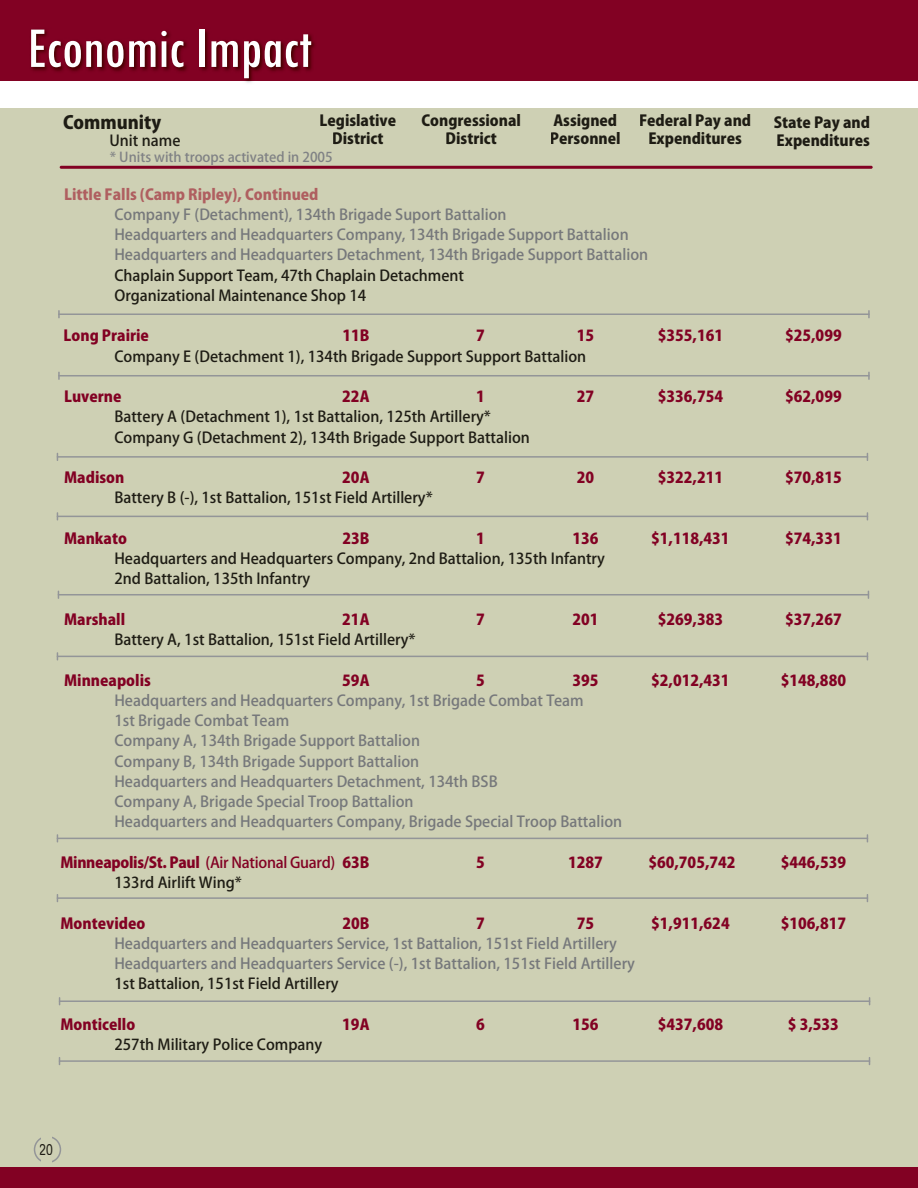
<style>
.page{position:relative;width:918px;height:1188px;background:#fff}
.page>*{position:absolute;margin:0;border:0;box-sizing:border-box;transform-origin:0 0}
.t1{font:condensed 60px "Tw Cen";letter-spacing:-.01em;color:#fff}
.t2{font:800 18px "Koz Go Pro";color:#1e1c14}
.t3{font:500 15px/20.2px "Koz Go Pro";color:#76787b}
.t4{font:500 15px/20.2px "Koz Go Pro";color:#1e1c14}
.t5{font:800 15px "Koz Go Pro";color:#820123}
.t6{font:800 15px/18px "Koz Go Pro";color:#1e1c14}
.t7{font:800 15px "Koz Go Pro";letter-spacing:-.02em;color:#820123}
.t8{font:800 15px "Koz Go Pro";color:#af5f60}
.t9{font:15px "Arial Narrow";color:#1e1c14}
.t10{font:500 13.5px "Koz Go Pro";color:#808285}
.s1{font-weight:500}
</style>
<div class="page">
<div style="left:0;top:108px;width:918px;height:1080px;background:#ced0b4"></div>
<svg style="left:34px;top:1136px;width:27px;height:27px"></svg>
<div style="left:42px;top:1144px;width:10px;height:11px;background:#ced0b4"></div>
<div style="left:0;top:0;width:918px;height:81px;background:#820123"></div>
<div style="left:0;top:1167px;width:918px;height:21px;background:#820123"></div>
<img style="left:31px;top:29px;width:284px;height:54px">
<hr style="left:60px;top:166px;width:813px;height:3px;background:#820123;border-radius:2px">
<hr style="left:57px;top:838px;width:811px;height:1px;background:#939598">
<hr style="left:57px;top:897px;width:811px;height:2px;background:#939598">
<hr style="left:57px;top:656px;width:811px;height:1px;background:#939598">
<hr style="left:58px;top:313px;width:812px;height:2px;background:#939598">
<svg style="left:58px;top:310px;width:2px;height:8px"></svg>
<svg style="left:868px;top:310px;width:2px;height:8px"></svg>
<hr style="left:58px;top:375px;width:812px;height:1px;background:#939598">
<svg style="left:58px;top:372px;width:2px;height:8px"></svg>
<svg style="left:868px;top:372px;width:2px;height:8px"></svg>
<hr style="left:57px;top:456px;width:811px;height:2px;background:#939598">
<hr style="left:58px;top:594px;width:811px;height:1px;background:#939598">
<hr style="left:57px;top:516px;width:811px;height:1px;background:#939598">
<hr style="left:59px;top:1000px;width:811px;height:2px;background:#939598">
<hr style="left:59px;top:1060px;width:811px;height:2px;background:#939598">
<h1 class="t1" style="left:27px;top:12px;width:287px">Economic Impact</h1>
<p class="t2" style="left:63px;top:110px;width:100px">Community</p>
<p class="t6" style="left:774px;top:114px;width:98px">State Pay and<br>Expenditures</p>
<p class="t6" style="left:550px;top:113px;width:72px">Assigned<br>Personnel</p>
<p class="t6" style="left:639px;top:113px;width:114px;text-align:center">Federal Pay and<br>Expenditures</p>
<p class="t6" style="left:320px;top:113px;width:78px;text-align:center">Legislative<br>District</p>
<p class="t6" style="left:421px;top:113px;width:101px">Congressional</p>
<p class="t4" style="left:110px;top:131px;width:72px">Unit name</p>
<p class="t6" style="left:446px;top:131px;width:53px">District</p>
<p class="t10" style="left:110px;top:148px;width:224px">* Units with troops activated in 2005</p>
<p class="t8" style="left:64px;top:184px;width:256px">Little Falls (Camp Ripley), Continued</p>
<p class="t3" style="left:114px;top:205px;width:535px">Company F (Detachment), 134th Brigade Suport Battalion<br>Headquarters and Headquarters Company, 134th Brigade Support Battalion<br>Headquarters and Headquarters Detachment, 134th Brigade Support Battalion</p>
<p class="t4" style="left:114px;top:266px;width:351px">Chaplain Support Team, 47th Chaplain Detachment<br>Organizational Maintenance Shop 14</p>
<p class="t5" style="left:64px;top:326px;width:87px">Long Prairie</p>
<p class="t5" style="left:342px;top:326px;width:29px">11B</p>
<p class="t5" style="left:476px;top:326px;width:10px">7</p>
<p class="t5" style="left:577px;top:326px;width:19px">15</p>
<p class="t5" style="left:658px;top:326px;width:67px">$355,161</p>
<p class="t5" style="left:785px;top:326px;width:58px">$25,099</p>
<p class="t4" style="left:114px;top:347px;width:473px">Company E (Detachment 1), 134th Brigade Support Support Battalion</p>
<p class="t5" style="left:64px;top:387px;width:59px">Luverne</p>
<p class="t5" style="left:342px;top:387px;width:29px">22A</p>
<p class="t5" style="left:476px;top:387px;width:10px">1</p>
<p class="t5" style="left:577px;top:387px;width:19px">27</p>
<p class="t5" style="left:658px;top:387px;width:67px">$336,754</p>
<p class="t5" style="left:785px;top:387px;width:58px">$62,099</p>
<p class="t4" style="left:114px;top:407px;width:417px">Battery A (Detachment 1), 1st Battalion, 125th Artillery*<br>Company G (Detachment 2), 134th Brigade Support Battalion</p>
<p class="t5" style="left:64px;top:468px;width:62px">Madison</p>
<p class="t5" style="left:342px;top:468px;width:29px">20A</p>
<p class="t5" style="left:476px;top:468px;width:10px">7</p>
<p class="t5" style="left:577px;top:468px;width:19px">20</p>
<p class="t5" style="left:658px;top:468px;width:67px">$322,211</p>
<p class="t5" style="left:785px;top:468px;width:58px">$70,815</p>
<p class="t4" style="left:114px;top:488px;width:320px">Battery B (-), 1st Battalion, 151st Field Artillery*</p>
<p class="t5" style="left:64px;top:529px;width:64px">Mankato</p>
<p class="t5" style="left:342px;top:529px;width:29px">23B</p>
<p class="t5" style="left:476px;top:529px;width:10px">1</p>
<p class="t5" style="left:572px;top:529px;width:28px">136</p>
<p class="t5" style="left:651px;top:529px;width:80px">$1,118,431</p>
<p class="t5" style="left:785px;top:529px;width:58px">$74,331</p>
<p class="t4" style="left:114px;top:549px;width:492px">Headquarters and Headquarters Company, 2nd Battalion, 135th Infantry<br>2nd Battalion, 135th Infantry</p>
<p class="t5" style="left:64px;top:610px;width:62px">Marshall</p>
<p class="t5" style="left:342px;top:610px;width:29px">21A</p>
<p class="t5" style="left:476px;top:610px;width:10px">7</p>
<p class="t5" style="left:572px;top:610px;width:28px">201</p>
<p class="t5" style="left:658px;top:610px;width:67px">$269,383</p>
<p class="t5" style="left:785px;top:610px;width:58px">$37,267</p>
<p class="t4" style="left:114px;top:630px;width:303px">Battery A, 1st Battalion, 151st Field Artillery*</p>
<p class="t5" style="left:64px;top:670px;width:88px">Minneapolis</p>
<p class="t5" style="left:342px;top:670px;width:29px">59A</p>
<p class="t5" style="left:476px;top:670px;width:10px">5</p>
<p class="t5" style="left:572px;top:670px;width:28px">395</p>
<p class="t5" style="left:651px;top:670px;width:80px">$2,012,431</p>
<p class="t5" style="left:781px;top:670px;width:67px">$148,880</p>
<p class="t3" style="left:114px;top:691px;width:509px">Headquarters and Headquarters Company, 1st Brigade Combat Team<br>1st Brigade Combat Team<br>Company A, 134th Brigade Support Battalion<br>Company B, 134th Brigade Support Battalion<br>Headquarters and Headquarters Detachment, 134th BSB<br>Company A, Brigade Special Troop Battalion<br>Headquarters and Headquarters Company, Brigade Special Troop Battalion</p>
<p class="t7" style="left:60px;top:853px;width:311px">Minneapolis/St. Paul <span class="s1">(Air National Guard)</span> 63B</p>
<p class="t5" style="left:476px;top:853px;width:10px">5</p>
<p class="t5" style="left:568px;top:853px;width:36px">1287</p>
<p class="t5" style="left:648px;top:853px;width:89px">$60,705,742</p>
<p class="t5" style="left:781px;top:853px;width:67px">$446,539</p>
<p class="t4" style="left:114px;top:873px;width:129px">133rd Airlift Wing*</p>
<p class="t5" style="left:60px;top:913px;width:86px">Montevideo</p>
<p class="t5" style="left:342px;top:913px;width:29px">20B</p>
<p class="t5" style="left:476px;top:913px;width:10px">7</p>
<p class="t5" style="left:577px;top:913px;width:19px">75</p>
<p class="t5" style="left:651px;top:913px;width:80px">$1,911,624</p>
<p class="t5" style="left:781px;top:913px;width:67px">$106,817</p>
<p class="t3" style="left:114px;top:934px;width:522px">Headquarters and Headquarters Service, 1st Battalion, 151st Field Artillery<br>Headquarters and Headquarters Service (-), 1st Battalion, 151st Field Artillery</p>
<p class="t4" style="left:114px;top:974px;width:226px">1st Battalion, 151st Field Artillery</p>
<p class="t5" style="left:60px;top:1015px;width:76px">Monticello</p>
<p class="t5" style="left:342px;top:1015px;width:29px">19A</p>
<p class="t5" style="left:476px;top:1015px;width:10px">6</p>
<p class="t5" style="left:572px;top:1015px;width:28px">156</p>
<p class="t5" style="left:658px;top:1015px;width:67px">$437,608</p>
<p class="t5" style="left:788px;top:1015px;width:53px">$ 3,533</p>
<p class="t4" style="left:114px;top:1035px;width:209px">257th Military Police Company</p>
<p class="t9" style="left:39px;top:1138px;width:15px">20</p>
</div>
